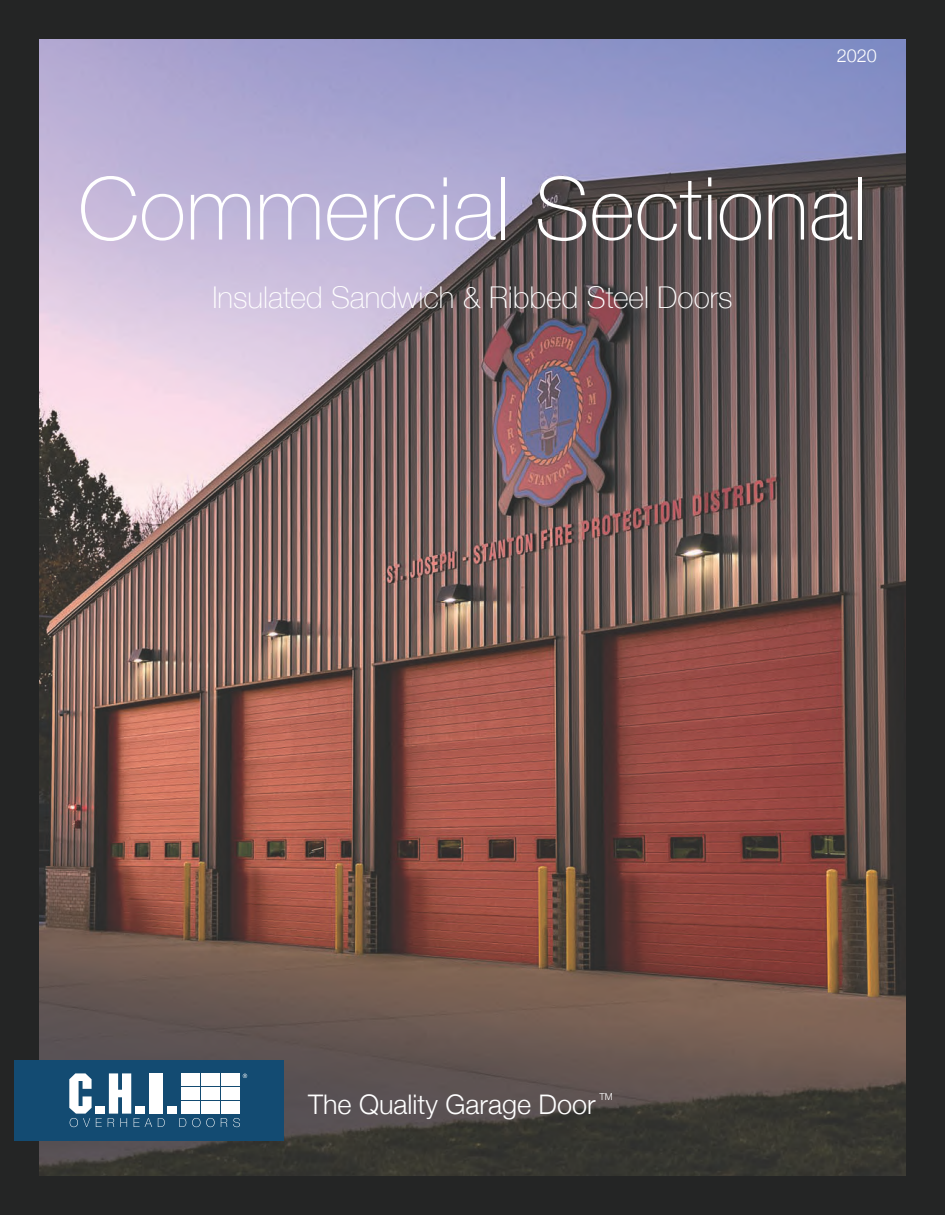
<style>
.page{position:relative;width:945px;height:1215px;background:#242525}
.page>*{position:absolute;margin:0;border:0;box-sizing:border-box;transform-origin:0 0}
.t1{font:100 87px "Helvetica Neue";color:#fff}
.t2{font:100 30px "Helvetica Neue";color:#fff}
.t3{font:300 27px "Helvetica Neue";color:#fff}
.t4{font:300 18px "Helvetica Neue";color:#fff}
.t5{font:300 9.6px "Helvetica Neue";color:#fff}
</style>
<div class="page">
<img style="left:40px;top:39px;width:866px;height:1137px">
<div style="left:14px;top:1060px;width:270px;height:81px;background:#134b72"></div>
<div style="left:221px;top:1101px;width:19px;height:12px;background:#fff"></div>
<div style="left:201px;top:1087px;width:19px;height:13px;background:#fff"></div>
<div style="left:221px;top:1087px;width:19px;height:13px;background:#fff"></div>
<div style="left:201px;top:1101px;width:19px;height:12px;background:#fff"></div>
<div style="left:181px;top:1101px;width:19px;height:12px;background:#fff"></div>
<div style="left:181px;top:1087px;width:19px;height:13px;background:#fff"></div>
<div style="left:181px;top:1073px;width:19px;height:13px;background:#fff"></div>
<div style="left:201px;top:1073px;width:19px;height:13px;background:#fff"></div>
<div style="left:221px;top:1073px;width:19px;height:13px;background:#fff"></div>
<div style="left:95px;top:1106px;width:9px;height:8px;background:#fff"></div>
<div style="left:149px;top:1073px;width:14px;height:41px;background:#fff"></div>
<div style="left:168px;top:1106px;width:9px;height:8px;background:#fff"></div>
<svg style="left:243px;top:1074px;width:4px;height:4px"></svg>
<svg style="left:69px;top:1073px;width:33px;height:54px"></svg>
<svg style="left:108px;top:1073px;width:44px;height:54px"></svg>
<svg style="left:158px;top:1118px;width:7px;height:9px"></svg>
<svg style="left:179px;top:1118px;width:7px;height:9px"></svg>
<svg style="left:192px;top:1118px;width:23px;height:9px"></svg>
<svg style="left:221px;top:1118px;width:6px;height:9px"></svg>
<svg style="left:233px;top:1118px;width:7px;height:9px"></svg>
<p class="t4" style="left:837px;top:41px;width:42px">2020</p>
<h1 class="t1" style="left:78px;top:143px;width:791px">Commercial Sectional</h1>
<p class="t2" style="left:212px;top:275px;width:522px">Insulated Sandwich &amp; Ribbed Steel Doors</p>
<p class="t3" style="left:308px;top:1082px;width:289px">The Quality Garage Door</p>
<p class="t5" style="left:600px;top:1089px;width:15px">TM</p>
</div>
